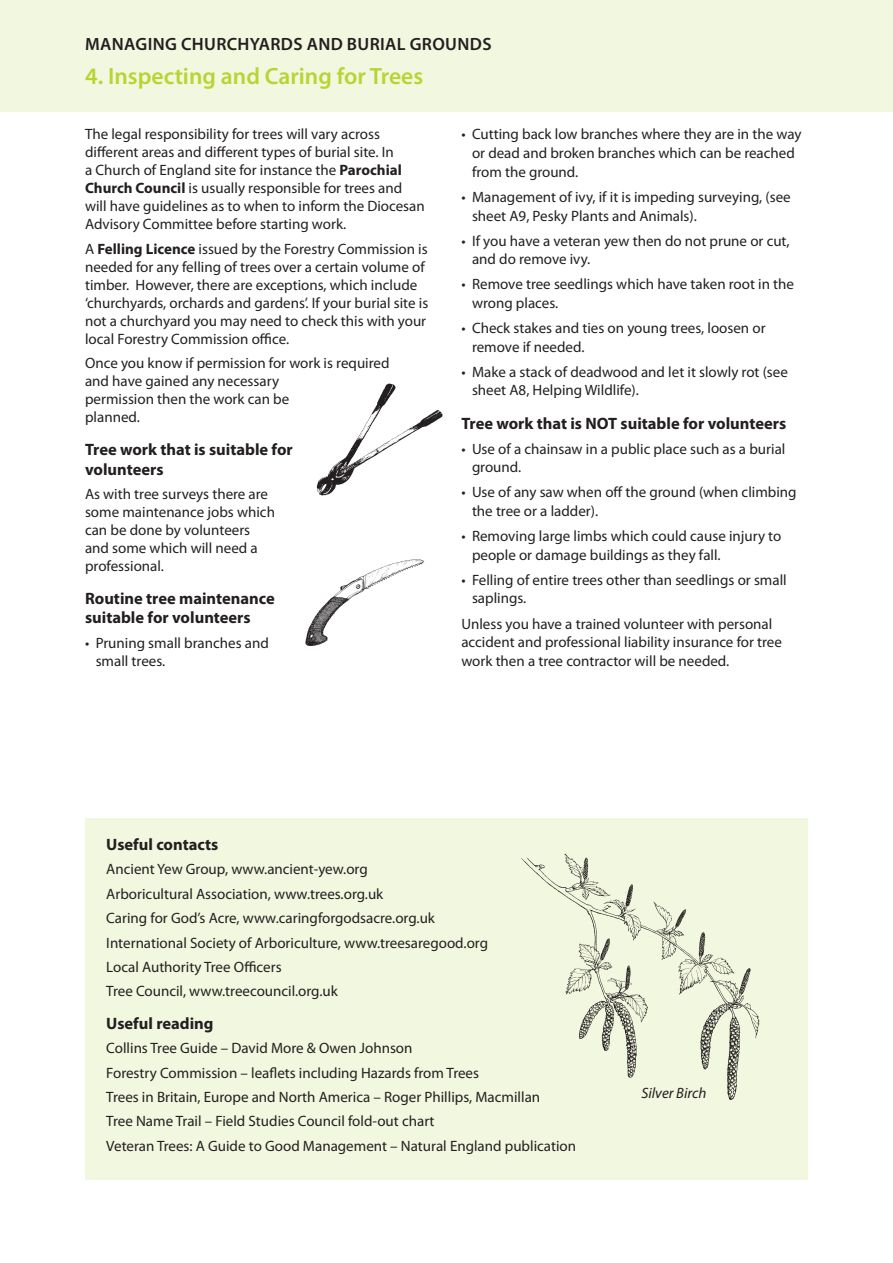
<style>
.page{position:relative;width:893px;height:1263px;background:#fff}
.page>*{position:absolute;margin:0;border:0;box-sizing:border-box;transform-origin:0 0}
.t1{font:600 23.55px "Myriad Pro";color:#b9d432}
.t2{font:600 17.85px "Myriad Pro";letter-spacing:.02em;color:#231f20}
.t3{font:700 16.5px/19.8px "Myriad Pro";color:#231f20}
.t4{font:15px/18px "Myriad Pro";color:#231f20}
.t5{font:italic 15px "Myriad Pro";color:#231f20}
.s1{font-weight:700}
</style>
<div class="page">
<div style="left:0;top:0;width:893px;height:112px;background:#f2f7df"></div>
<div style="left:85px;top:818px;width:723px;height:361px;background:#f2f7df"></div>
<img style="left:521px;top:853px;width:239px;height:247px">
<img style="left:316px;top:383px;width:127px;height:113px">
<img style="left:305px;top:559px;width:120px;height:87px">
<p class="t2" style="left:85px;top:33px;width:408px">MANAGING CHURCHYARDS AND BURIAL GROUNDS</p>
<h1 class="t1" style="left:85px;top:61px;width:340px">4. Inspecting and Caring for Trees</h1>
<p class="t4" style="left:85px;top:125px;width:341px">The legal responsibility for trees will vary across different areas and different types of burial site. In<br>a Church of England site for instance the <span class="s1">Parochial Church Council</span> is usually responsible for trees and will have guidelines as to when to inform the Diocesan Advisory Committee before starting work.</p>
<p class="t4" style="left:85px;top:240px;width:345px">A <span class="s1">Felling Licence</span> issued by the Forestry Commission is needed for any felling of trees over a certain volume of timber. However, there are exceptions, which include ‘churchyards, orchards and gardens’. If your burial site is not a churchyard you may need to check this with your local Forestry Commission office.</p>
<p class="t4" style="left:85px;top:354px;width:306px">Once you know if permission for work is required and have gained any necessary<br>permission then the work can be<br>planned.</p>
<p class="t3" style="left:85px;top:439px;width:209px">Tree work that is suitable for volunteers</p>
<p class="t4" style="left:85px;top:485px;width:191px">As with tree surveys there are some maintenance jobs which can be done by volunteers and some which will need a professional.</p>
<p class="t3" style="left:85px;top:588px;width:191px">Routine tree maintenance suitable for volunteers</p>
<p class="t4" style="left:96px;top:633px;width:175px;text-indent:-11px">• Pruning small branches and small trees.</p>
<p class="t4" style="left:472px;top:125px;width:331px;line-height:18.6px;text-indent:-11px">• Cutting back low branches where they are in the way or dead and broken branches which can be reached from the ground.</p>
<p class="t4" style="left:472px;top:187px;width:320px;line-height:18.6px;text-indent:-11px">• Management of ivy, if it is impeding surveying, (see sheet A9, Pesky Plants and Animals).</p>
<p class="t4" style="left:472px;top:231px;width:319px;line-height:18.6px;text-indent:-11px">• If you have a veteran yew then do not prune or cut, and do remove ivy.</p>
<p class="t4" style="left:472px;top:275px;width:324px;line-height:18.6px;text-indent:-11px">• Remove tree seedlings which have taken root in the wrong places.</p>
<p class="t4" style="left:472px;top:318px;width:295px;line-height:18.6px;text-indent:-11px">• Check stakes and ties on young trees, loosen or remove if needed.</p>
<p class="t4" style="left:472px;top:362px;width:317px;line-height:18.6px;text-indent:-11px">• Make a stack of deadwood and let it slowly rot (see sheet A8, Helping Wildlife).</p>
<p class="t3" style="left:461px;top:413px;width:326px">Tree work that is NOT suitable for volunteers</p>
<p class="t4" style="left:472px;top:439px;width:315px;line-height:18.6px;text-indent:-11px">• Use of a chainsaw in a public place such as a burial ground.</p>
<p class="t4" style="left:472px;top:483px;width:326px;line-height:18.6px;text-indent:-11px">• Use of any saw when off the ground (when climbing the tree or a ladder).</p>
<p class="t4" style="left:472px;top:526px;width:311px;line-height:18.6px;text-indent:-11px">• Removing large limbs which could cause injury to people or damage buildings as they fall.</p>
<p class="t4" style="left:472px;top:570px;width:316px;line-height:18.6px;text-indent:-11px">• Felling of entire trees other than seedlings or small saplings.</p>
<p class="t4" style="left:461px;top:614px;width:322px;line-height:18.6px">Unless you have a trained volunteer with personal accident and professional liability insurance for tree work then a tree contractor will be needed.</p>
<p class="t3" style="left:106px;top:834px;width:114px">Useful contacts</p>
<p class="t4" style="left:106px;top:857px;width:383px;line-height:24.3px">Ancient Yew Group, www.ancient-yew.org<br>Arboricultural Association, www.trees.org.uk<br>Caring for God’s Acre, www.caringforgodsacre.org.uk International Society of Arboriculture, www.treesaregood.org Local Authority Tree Officers<br>Tree Council, www.treecouncil.org.uk</p>
<p class="t3" style="left:106px;top:1013px;width:109px">Useful reading</p>
<p class="t4" style="left:106px;top:1036px;width:471px;line-height:24.3px">Collins Tree Guide – David More &amp; Owen Johnson<br>Forestry Commission – leaflets including Hazards from Trees<br>Trees in Britain, Europe and North America – Roger Phillips, Macmillan<br>Tree Name Trail – Field Studies Council fold-out chart<br>Veteran Trees: A Guide to Good Management – Natural England publication</p>
<p class="t5" style="left:641px;top:1083px;width:67px">Silver Birch</p>
</div>
